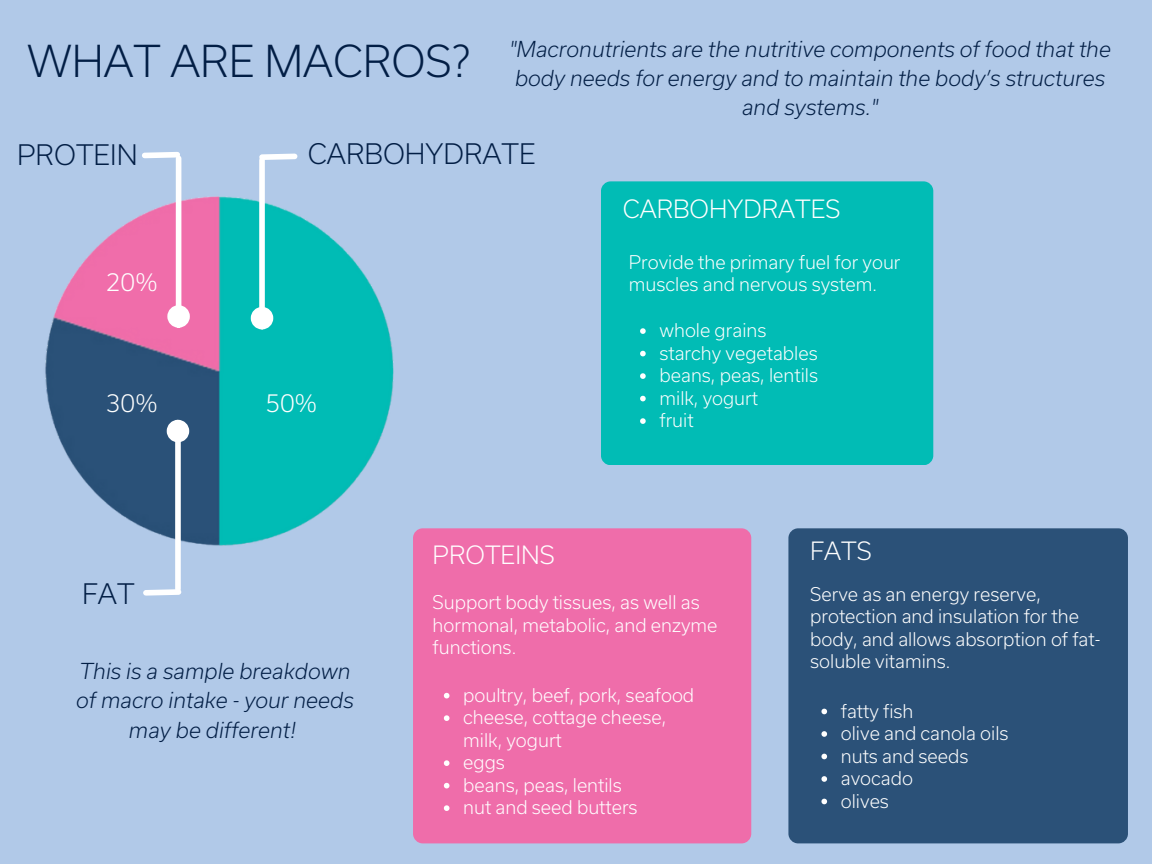
<style>
.page{position:relative;width:1152px;height:864px;background:#b1c9e8}
.page>*{position:absolute;margin:0;border:0;box-sizing:border-box;transform-origin:0 0}
.t1{font:300 42px "Usual";color:#021e45}
.t2{font:300 27px "Usual";color:#021e45}
.t3{font:300 24px "Usual";color:#fff}
.t4{font:italic 300 21px/29.2px "Usual";color:#021e45;text-align:center}
.t5{font:300 18px/22.5px "Usual";color:#fff}
</style>
<div class="page">
<div style="left:601px;top:181px;width:332px;height:284px;background:#01bcb5;border-radius:10px"></div>
<div style="left:788px;top:528px;width:340px;height:315px;background:#2b5178;border-radius:10px"></div>
<div style="left:413px;top:528px;width:338px;height:315px;background:#ef6daa;border-radius:10px"></div>
<img style="left:45px;top:181px;width:382px;height:365px">
<div style="left:176px;top:158px;width:5px;height:147px;background:#fff"></div>
<div style="left:170px;top:308px;width:17px;height:17px;background:#fff;border-radius:50%"></div>
<div style="left:167px;top:305px;width:23px;height:23px;border:6px solid #fff;border-radius:50%"></div>
<svg style="left:142px;top:152px;width:40px;height:9px"></svg>
<div style="left:259px;top:160px;width:6px;height:147px;background:#fff"></div>
<div style="left:254px;top:310px;width:16px;height:17px;background:#fff;border-radius:50%"></div>
<div style="left:251px;top:307px;width:22px;height:22px;border:6px solid #fff;border-radius:50%"></div>
<svg style="left:259px;top:153px;width:39px;height:10px"></svg>
<div style="left:175px;top:442px;width:6px;height:147px;background:#fff"></div>
<div style="left:170px;top:423px;width:16px;height:17px;background:#fff;border-radius:50%"></div>
<div style="left:167px;top:420px;width:22px;height:22px;border:6px solid #fff;border-radius:50%"></div>
<svg style="left:143px;top:586px;width:39px;height:10px"></svg>
<svg style="left:640px;top:328px;width:6px;height:6px"></svg>
<svg style="left:640px;top:351px;width:6px;height:5px"></svg>
<svg style="left:640px;top:373px;width:6px;height:6px"></svg>
<svg style="left:640px;top:396px;width:6px;height:5px"></svg>
<svg style="left:640px;top:418px;width:6px;height:6px"></svg>
<svg style="left:444px;top:693px;width:5px;height:5px"></svg>
<svg style="left:444px;top:715px;width:5px;height:6px"></svg>
<svg style="left:444px;top:760px;width:5px;height:6px"></svg>
<svg style="left:444px;top:783px;width:5px;height:5px"></svg>
<svg style="left:444px;top:805px;width:5px;height:6px"></svg>
<svg style="left:821px;top:709px;width:6px;height:5px"></svg>
<svg style="left:821px;top:731px;width:6px;height:6px"></svg>
<svg style="left:821px;top:754px;width:6px;height:5px"></svg>
<svg style="left:821px;top:776px;width:6px;height:6px"></svg>
<svg style="left:821px;top:799px;width:6px;height:5px"></svg>
<p class="t1" style="left:27px;top:35px;width:444px">WHAT ARE MACROS?</p>
<p class="t4" style="left:509px;top:34px;width:603px">"Macronutrients are the nutritive components of food that the body needs for energy and to maintain the body’s structures and systems."</p>
<p class="t2" style="left:17px;top:138px;width:122px">PROTEIN</p>
<p class="t3" style="left:106px;top:267px;width:53px">20%</p>
<p class="t3" style="left:106px;top:388px;width:53px">30%</p>
<p class="t2" style="left:308px;top:137px;width:229px">CARBOHYDRATE</p>
<p class="t3" style="left:265px;top:388px;width:53px">50%</p>
<p class="t3" style="left:433px;top:540px;width:124px">PROTEINS</p>
<p class="t3" style="left:623px;top:194px;width:219px">CARBOHYDRATES</p>
<p class="t5" style="left:629px;top:251px;width:273px">Provide the primary fuel for your muscles and nervous system.</p>
<p class="t5" style="left:659px;top:319px;width:109px">whole grains</p>
<p class="t5" style="left:659px;top:341px;width:160px">starchy vegetables</p>
<p class="t5" style="left:659px;top:364px;width:160px">beans, peas, lentils</p>
<p class="t5" style="left:659px;top:386px;width:100px">milk, yogurt</p>
<p class="t5" style="left:659px;top:409px;width:36px">fruit</p>
<p class="t3" style="left:810px;top:536px;width:63px">FATS</p>
<p class="t2" style="left:82px;top:577px;width:54px">FAT</p>
<p class="t4" style="left:76px;top:656px;width:279px">This is a sample breakdown of macro intake - your needs may be different!</p>
<p class="t5" style="left:433px;top:591px;width:286px">Support body tissues, as well as hormonal, metabolic, and enzyme functions.</p>
<p class="t5" style="left:463px;top:683px;width:233px">poultry, beef, pork, seafood</p>
<p class="t5" style="left:463px;top:706px;width:205px">cheese, cottage cheese, milk, yogurt</p>
<p class="t5" style="left:463px;top:751px;width:43px">eggs</p>
<p class="t5" style="left:463px;top:773px;width:160px">beans, peas, lentils</p>
<p class="t5" style="left:463px;top:796px;width:176px">nut and seed butters</p>
<p class="t5" style="left:810px;top:582px;width:292px">Serve as an energy reserve, protection and insulation for the body, and allows absorption of fat&shy;soluble vitamins.</p>
<p class="t5" style="left:841px;top:699px;width:74px">fatty fish</p>
<p class="t5" style="left:841px;top:722px;width:169px">olive and canola oils</p>
<p class="t5" style="left:841px;top:744px;width:129px">nuts and seeds</p>
<p class="t5" style="left:841px;top:767px;width:74px">avocado</p>
<p class="t5" style="left:841px;top:789px;width:50px">olives</p>
</div>
